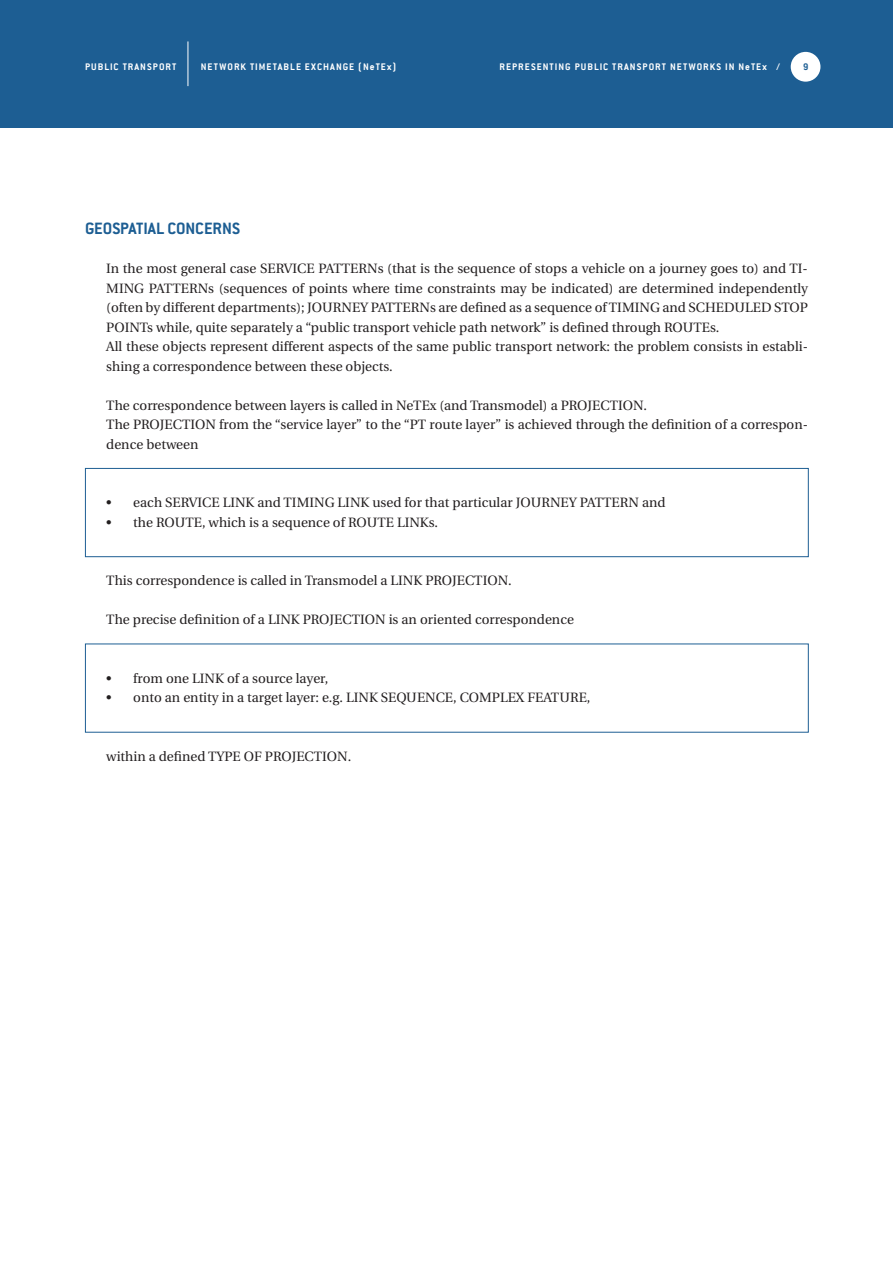
<style>
.page{position:relative;width:893px;height:1263px;background:#fff}
.page>*{position:absolute;margin:0;border:0;box-sizing:border-box;transform-origin:0 0}
.t1{font:700 18px "Conduit ITC";color:#1d5e93}
.t2{font:13.5px/19.5px "Utopia";color:#231f20}
.t3{font:700 10.5px "Conduit ITC";letter-spacing:.1em;color:#fff}
.t4{font:700 10.5px "Conduit ITC";color:#1d5e93}
</style>
<div class="page">
<div style="left:0;top:0;width:893px;height:128px;background:#1d5e93"></div>
<div style="left:791px;top:52px;width:29px;height:30px;background:#fff;border-radius:50%"></div>
<hr style="left:188px;top:41px;width:1px;height:45px;background:#fff">
<div style="left:85px;top:468px;width:724px;height:89px;border:1px solid #1d5e93"></div>
<p class="t3" style="left:85px;top:60px;width:93px">PUBLIC TRANSPORT</p>
<p class="t3" style="left:201px;top:60px;width:197px">NETWORK TIMETABLE EXCHANGE (NeTEx)</p>
<p class="t3" style="left:499px;top:60px;width:282px">REPRESENTING PUBLIC TRANSPORT NETWORKS IN NeTEx /</p>
<p class="t4" style="left:803px;top:60px;width:7px">9</p>
<h1 class="t1" style="left:85px;top:218px;width:156px">GEOSPATIAL CONCERNS</h1>
<p class="t2" style="left:106px;top:259px;width:703px">In the most general case SERVICE PATTERNs (that is the sequence of stops a vehicle on a journey goes to) and TI-MING PATTERNs (sequences of points where time constraints may be indicated) are determined independently (often by different departments); JOURNEY PATTERNs are defined as a sequence of TIMING and SCHEDULED STOP POINTs while, quite separately a “public transport vehicle path network” is defined through ROUTEs.<br>All these objects represent different aspects of the same public transport network: the problem consists in establi&shy;shing a correspondence between these objects.</p>
<p class="t2" style="left:106px;top:395px;width:703px">The correspondence between layers is called in NeTEx (and Transmodel) a PROJECTION.<br>The PROJECTION from the “service layer” to the “PT route layer” is achieved through the definition of a correspon&shy;dence between</p>
<p class="t2" style="left:106px;top:493px;width:561px">• each SERVICE LINK and TIMING LINK used for that particular JOURNEY PATTERN and</p>
<p class="t2" style="left:106px;top:512px;width:333px">• the ROUTE, which is a sequence of ROUTE LINKs.</p>
<p class="t2" style="left:106px;top:571px;width:407px">This correspondence is called in Transmodel a LINK PROJECTION.</p>
<p class="t2" style="left:106px;top:610px;width:469px">The precise definition of a LINK PROJECTION is an oriented correspondence</p>
<p class="t2" style="left:106px;top:668px;width:223px">• from one LINK of a source layer,</p>
<p class="t2" style="left:106px;top:688px;width:486px">• onto an entity in a target layer: e.g. LINK SEQUENCE, COMPLEX FEATURE,</p>
<p class="t2" style="left:106px;top:746px;width:246px">within a defined TYPE OF PROJECTION.</p>
</div>
